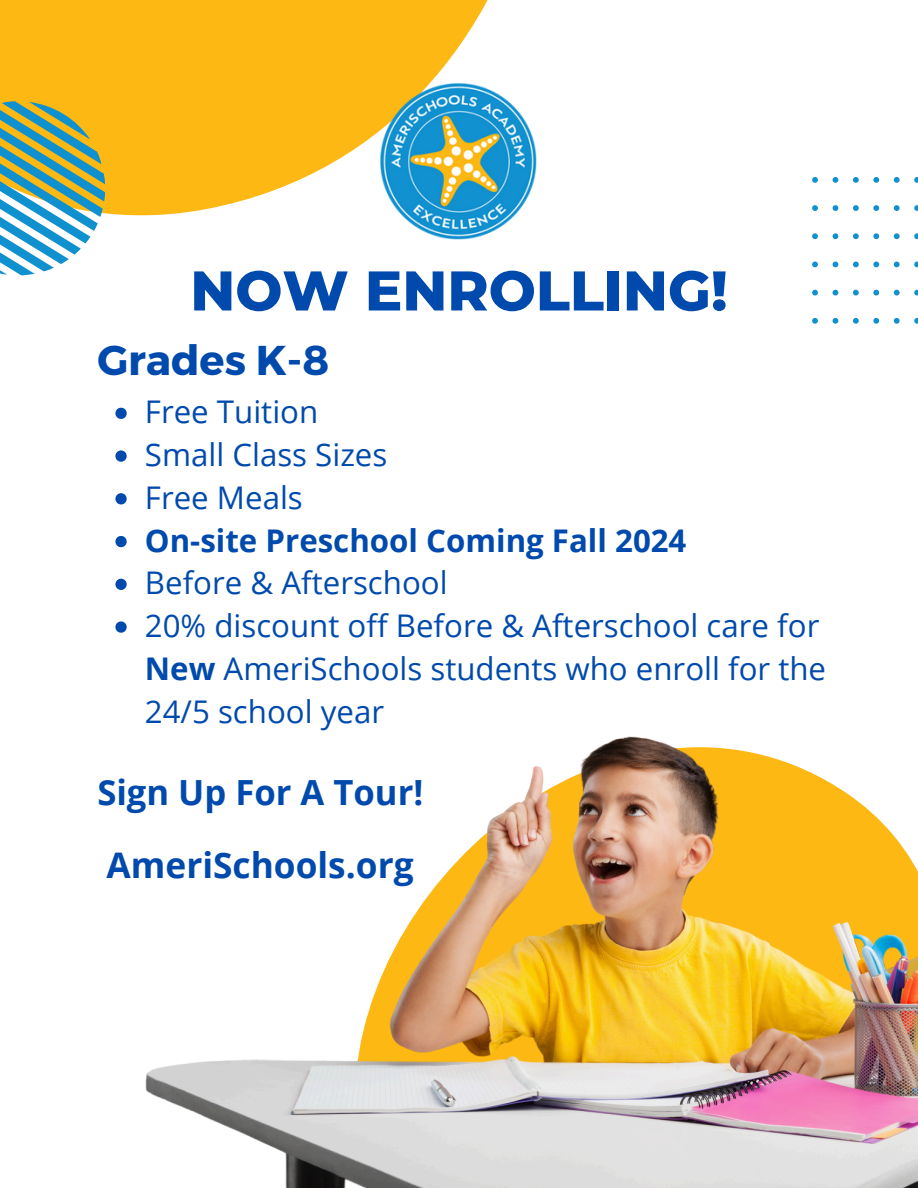
<style>
.page{position:relative;width:918px;height:1188px;background:#fff}
.page>*{position:absolute;margin:0;border:0;box-sizing:border-box;transform-origin:0 0}
.t1{font:800 55.8px "Montserrat";color:#004aad}
.t2{font:700 41.7px "Montserrat";color:#004aad}
.t3{font:700 35.25px "Open Sans";color:#004aad}
.t4{font:700 34.65px "Open Sans";color:#004aad}
.t5{font:31.2px/42.8px "Open Sans";color:#004aad}
.t6{font:700 31.2px "Open Sans";color:#004aad}
.s1{font-weight:700}
</style>
<div class="page">
<svg style="left:0;top:0;width:880px;height:408px"></svg>
<img style="left:145px;top:736px;width:773px;height:452px">
<svg style="left:0;top:83px;width:107px;height:210px"></svg>
<svg style="left:812px;top:177px;width:6px;height:6px"></svg>
<svg style="left:832px;top:176px;width:7px;height:8px"></svg>
<svg style="left:853px;top:177px;width:6px;height:6px"></svg>
<svg style="left:873px;top:177px;width:6px;height:6px"></svg>
<svg style="left:893px;top:177px;width:7px;height:6px"></svg>
<svg style="left:914px;top:177px;width:4px;height:6px"></svg>
<svg style="left:812px;top:205px;width:6px;height:6px"></svg>
<svg style="left:832px;top:204px;width:7px;height:8px"></svg>
<svg style="left:853px;top:205px;width:6px;height:6px"></svg>
<svg style="left:873px;top:205px;width:6px;height:6px"></svg>
<svg style="left:893px;top:205px;width:7px;height:6px"></svg>
<svg style="left:914px;top:205px;width:4px;height:6px"></svg>
<svg style="left:812px;top:233px;width:7px;height:7px"></svg>
<svg style="left:831px;top:232px;width:9px;height:8px"></svg>
<svg style="left:853px;top:233px;width:6px;height:6px"></svg>
<svg style="left:873px;top:233px;width:6px;height:6px"></svg>
<svg style="left:893px;top:233px;width:7px;height:7px"></svg>
<svg style="left:914px;top:233px;width:4px;height:7px"></svg>
<svg style="left:812px;top:261px;width:6px;height:7px"></svg>
<svg style="left:832px;top:261px;width:7px;height:7px"></svg>
<svg style="left:853px;top:262px;width:6px;height:5px"></svg>
<svg style="left:873px;top:262px;width:6px;height:5px"></svg>
<svg style="left:893px;top:261px;width:7px;height:7px"></svg>
<svg style="left:914px;top:261px;width:4px;height:7px"></svg>
<svg style="left:811px;top:289px;width:8px;height:8px"></svg>
<svg style="left:832px;top:289px;width:7px;height:7px"></svg>
<svg style="left:853px;top:290px;width:6px;height:6px"></svg>
<svg style="left:873px;top:290px;width:6px;height:6px"></svg>
<svg style="left:893px;top:289px;width:7px;height:7px"></svg>
<svg style="left:914px;top:289px;width:4px;height:7px"></svg>
<svg style="left:812px;top:317px;width:6px;height:7px"></svg>
<svg style="left:832px;top:317px;width:7px;height:8px"></svg>
<svg style="left:853px;top:318px;width:6px;height:6px"></svg>
<svg style="left:873px;top:318px;width:6px;height:6px"></svg>
<svg style="left:893px;top:317px;width:7px;height:7px"></svg>
<svg style="left:914px;top:317px;width:4px;height:7px"></svg>
<img style="left:381px;top:83px;width:156px;height:157px">
<svg style="left:115px;top:408px;width:12px;height:11px"></svg>
<svg style="left:115px;top:450px;width:12px;height:12px"></svg>
<svg style="left:115px;top:493px;width:12px;height:11px"></svg>
<svg style="left:115px;top:536px;width:12px;height:11px"></svg>
<svg style="left:115px;top:579px;width:12px;height:11px"></svg>
<svg style="left:115px;top:621px;width:12px;height:12px"></svg>
<p class="t1" style="left:190px;top:256px;width:539px">NOW ENROLLING!</p>
<p class="t2" style="left:97px;top:333px;width:233px">Grades K-8</p>
<h1 class="t5" style="left:145px;top:390px;width:175px">Free Tuition</h1>
<p class="t5" style="left:145px;top:433px;width:244px">Small Class Sizes</p>
<p class="t5" style="left:145px;top:475px;width:159px">Free Meals</p>
<p class="t6" style="left:145px;top:518px;width:543px">On-site Preschool Coming Fall 2024</p>
<p class="t5" style="left:145px;top:561px;width:304px">Before &amp; Afterschool</p>
<p class="t5" style="left:145px;top:604px;width:683px">20% discount off Before &amp; Afterschool care for<br><span class="s1">New</span> AmeriSchools students who enroll for the<br>24/5 school year</p>
<p class="t4" style="left:97px;top:768px;width:328px">Sign Up For A Tour!</p>
<p class="t3" style="left:107px;top:840px;width:309px">AmeriSchools.org</p>
</div>
